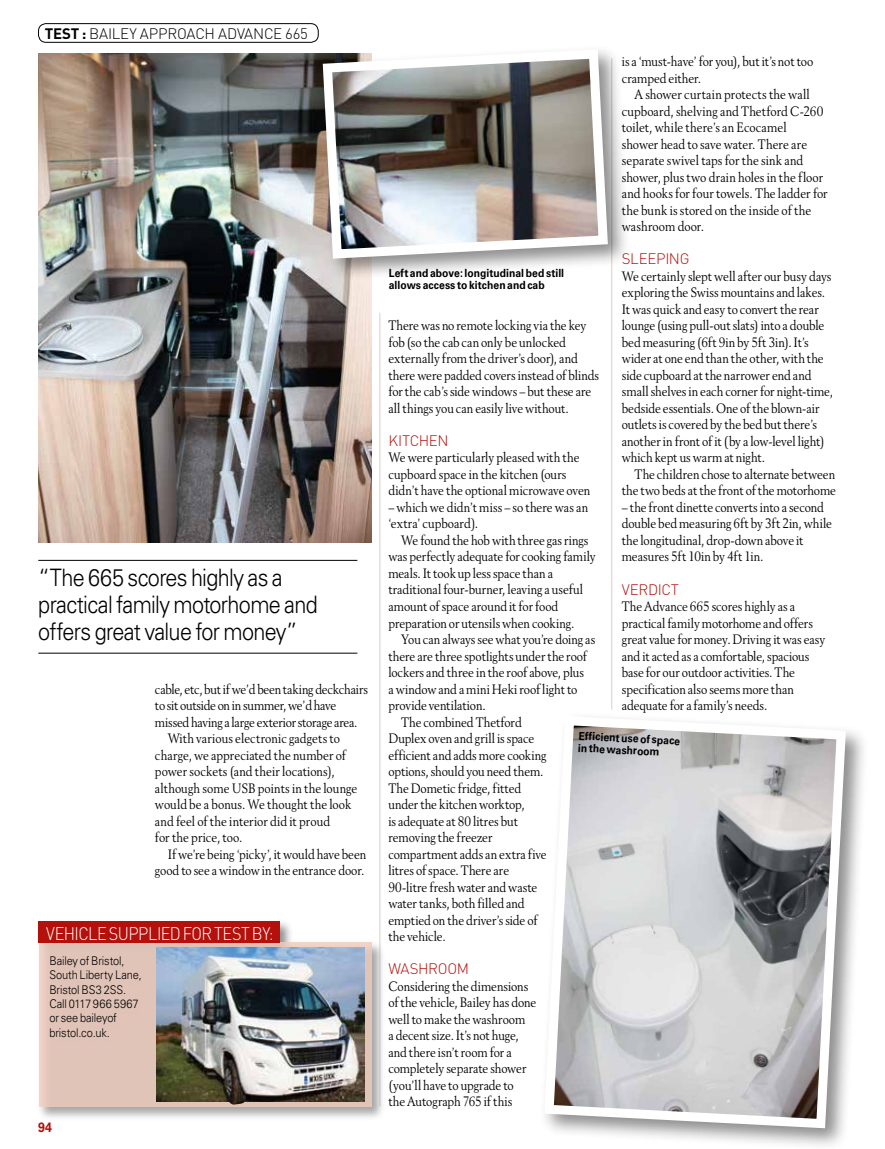
<style>
.page{position:relative;width:885px;height:1149px;background:#fff}
.page>*{position:absolute;margin:0;border:0;box-sizing:border-box;transform-origin:0 0}
.t1{font:300 24px/27px "Univers CE";letter-spacing:-.03em;color:#000;scale:.9 1}
.t2{font:300 18px "DIN";letter-spacing:-.03em;color:#fff;scale:.9 1}
.t3{font:300 15px "DIN";letter-spacing:-.02em;color:#b4110c}
.t4{font:300 15px "DIN";letter-spacing:-.015em;color:#000}
.t5{font:13.5px/16.5px "Revival 565 BT";letter-spacing:-.005em;color:#000;scale:.9 1}
.t6{font:13.5px "Revival 565 BT";letter-spacing:-.025em;color:#000;scale:.9 1}
.t7{font:700 13.5px "Univers CE";color:#b4110c;scale:.92 1}
.t8{font:300 12px/14.2px "Univers CE";letter-spacing:-.01em;color:#000;scale:.92 1}
.t9{font:700 11.25px/12px "Univers CE";letter-spacing:.005em;color:#000;scale:.92 1}
.s1{font-weight:700}
</style>
<div class="page">
<img style="left:38px;top:53px;width:333px;height:489px">
<div style="left:37px;top:919px;width:349px;height:201px;background:#000;opacity:.45"></div>
<div style="left:39px;top:942px;width:332px;height:164px;background:linear-gradient(to bottom,#e4c6bb,#ddc0b4)"></div>
<div style="left:39px;top:920px;width:241px;height:22px;background:#b4110c"></div>
<hr style="left:379px;top:313px;width:1px;height:793px;background:#948678">
<hr style="left:611px;top:58px;width:1px;height:651px;background:#948678">
<div style="left:539px;top:711px;width:329px;height:437px;background:#000;opacity:.45"></div>
<svg style="left:539px;top:711px;width:311px;height:421px"></svg>
<hr style="left:38px;top:560px;width:319px;height:1px;background:#000">
<hr style="left:38px;top:652px;width:319px;height:1px;background:#000">
<div style="left:38px;top:23px;width:280px;height:20px;border:1px solid #000;border-radius:8px"></div>
<img style="left:157px;top:947px;width:207px;height:153px">
<img style="left:227px;top:1098px;width:18px;height:6px">
<div style="left:318px;top:45px;width:312px;height:236px;background:#000;opacity:.45"></div>
<img style="left:318px;top:45px;width:294px;height:218px">
<p class="t4" style="left:45px;top:24px;width:265px"><span class="s1">TEST :</span> BAILEY APPROACH ADVANCE 665</p>
<h1 class="t1" style="left:38px;top:564px;width:312px">“The 665 scores highly as a practical family motorhome and offers great value for money”</h1>
<p class="t5" style="left:155px;top:680px;width:238px">cable, etc, but if we’d been taking deckchairs</p>
<p class="t6" style="left:155px;top:696px;width:203px">to sit outside on in summer, we’d have</p>
<p class="t5" style="left:155px;top:713px;width:226px">missed having a large exterior storage area.</p>
<p class="t5" style="left:168px;top:729px;width:193px">With various electronic gadgets to</p>
<p class="t5" style="left:155px;top:746px;width:214px">charge, we appreciated the number of</p>
<p class="t5" style="left:155px;top:762px;width:201px">power sockets (and their locations),</p>
<p class="t5" style="left:155px;top:779px;width:226px">although some USB points in the lounge</p>
<p class="t5" style="left:155px;top:795px;width:220px">would be a bonus. We thought the look</p>
<p class="t5" style="left:155px;top:812px;width:196px">and feel of the interior did it proud</p>
<p class="t5" style="left:155px;top:828px;width:99px">for the price, too.</p>
<p class="t5" style="left:168px;top:845px;width:222px">If we’re being ‘picky’, it would have been</p>
<p class="t5" style="left:155px;top:861px;width:234px">good to see a window in the entrance door.</p>
<h2 class="t2" style="left:46px;top:921px;width:254px">VEHICLE SUPPLIED FOR TEST BY:</h2>
<p class="t8" style="left:49px;top:953px;width:102px">Bailey of Bristol,<br>South Liberty Lane,<br>Bristol BS3 2SS.<br>Call 0117 966 5967 or see baileyof bristol.co.uk.</p>
<p class="t7" style="left:38px;top:1118px;width:17px">94</p>
<p class="t5" style="left:621px;top:53px;width:214px">is a ‘must-have’ for you), but it’s not too cramped either.</p>
<p class="t5" style="left:621px;top:86px;width:230px;text-indent:13px">A shower curtain protects the wall cupboard, shelving and Thetford C-260 toilet, while there’s an Ecocamel<br>shower head to save water. There are separate swivel taps for the sink and shower, plus two drain holes in the floor and hooks for four towels. The ladder for the bunk is stored on the inside of the washroom door.</p>
<p class="t3" style="left:621px;top:249px;width:69px">SLEEPING</p>
<p class="t5" style="left:621px;top:267px;width:236px">We certainly slept well after our busy days exploring the Swiss mountains and lakes.<br>It was quick and easy to convert the rear lounge (using pull-out slats) into a double bed measuring (6ft 9in by 5ft 3in). It’s wider at one end than the other, with the side cupboard at the narrower end and small shelves in each corner for night-time, bedside essentials. One of the blown-air outlets is covered by the bed but there’s another in front of it (by a low-level light) which kept us warm at night.</p>
<p class="t5" style="left:621px;top:465px;width:239px;text-align:right">The children chose to alternate between the two beds at the front of the motorhome</p>
<p class="t5" style="left:621px;top:498px;width:235px">– the front dinette converts into a second double bed measuring 6ft by 3ft 2in, while the longitudinal, drop-down above it measures 5ft 10in by 4ft 1in.</p>
<p class="t3" style="left:621px;top:579px;width:59px">VERDICT</p>
<p class="t5" style="left:621px;top:597px;width:228px">The Advance 665 scores highly as a practical family motorhome and offers great value for money. Driving it was easy and it acted as a comfortable, spacious base for our outdoor activities. The specification also seems more than adequate for a family’s needs.</p>
<p class="t9" style="left:389px;top:268px;width:192px">Left and above: longitudinal bed still allows access to kitchen and cab</p>
<p class="t5" style="left:388px;top:317px;width:236px">There was no remote locking via the key fob (so the cab can only be unlocked externally from the driver’s door), and there were padded covers instead of blinds for the cab’s side windows – but these are all things you can easily live without.</p>
<p class="t3" style="left:388px;top:431px;width:62px">KITCHEN</p>
<p class="t5" style="left:388px;top:449px;width:226px">We were particularly pleased with the cupboard space in the kitchen (ours didn’t have the optional microwave oven</p>
<p class="t5" style="left:388px;top:498px;width:223px">– which we didn’t miss – so there was an ‘extra’ cupboard).</p>
<p class="t5" style="left:388px;top:531px;width:232px;text-indent:13px">We found the hob with three gas rings was perfectly adequate for cooking family meals. It took up less space than a traditional four-burner, leaving a useful amount of space around it for food preparation or utensils when cooking.</p>
<p class="t5" style="left:401px;top:630px;width:217px">You can always see what you’re doing as</p>
<p class="t5" style="left:388px;top:647px;width:222px">there are three spotlights under the roof</p>
<p class="t5" style="left:388px;top:663px;width:219px">lockers and three in the roof above, plus</p>
<p class="t5" style="left:388px;top:680px;width:211px">a window and a mini Heki roof light to</p>
<p class="t5" style="left:388px;top:696px;width:110px">provide ventilation.</p>
<p class="t5" style="left:401px;top:713px;width:135px">The combined Thetford</p>
<p class="t5" style="left:388px;top:729px;width:164px">Duplex oven and grill is space</p>
<p class="t5" style="left:388px;top:746px;width:177px">efficient and adds more cooking</p>
<p class="t5" style="left:388px;top:762px;width:174px">options, should you need them.</p>
<p class="t5" style="left:388px;top:779px;width:149px">The Dometic fridge, fitted</p>
<p class="t5" style="left:388px;top:795px;width:153px">under the kitchen worktop,</p>
<p class="t5" style="left:388px;top:812px;width:146px">is adequate at 80 litres but</p>
<p class="t5" style="left:388px;top:828px;width:117px">removing the freezer</p>
<p class="t5" style="left:388px;top:845px;width:177px">compartment adds an extra five</p>
<p class="t5" style="left:388px;top:861px;width:136px">litres of space. There are</p>
<p class="t5" style="left:388px;top:878px;width:167px">90-litre fresh water and waste</p>
<p class="t5" style="left:388px;top:894px;width:153px">water tanks, both filled and</p>
<p class="t5" style="left:388px;top:911px;width:167px">emptied on the driver’s side of</p>
<p class="t5" style="left:388px;top:927px;width:65px">the vehicle.</p>
<p class="t3" style="left:388px;top:959px;width:82px">WASHROOM</p>
<p class="t5" style="left:388px;top:977px;width:166px">Considering the dimensions of the vehicle, Bailey has done well to make the washroom<br>a decent size. It’s not huge, and there isn’t room for a completely separate shower (you’ll have to upgrade to<br>the Autograph 765 if this</p>
<p class="t9" style="left:579px;top:729px;width:112px;rotate:3deg">Efficient use of space in the washroom</p>
</div>
